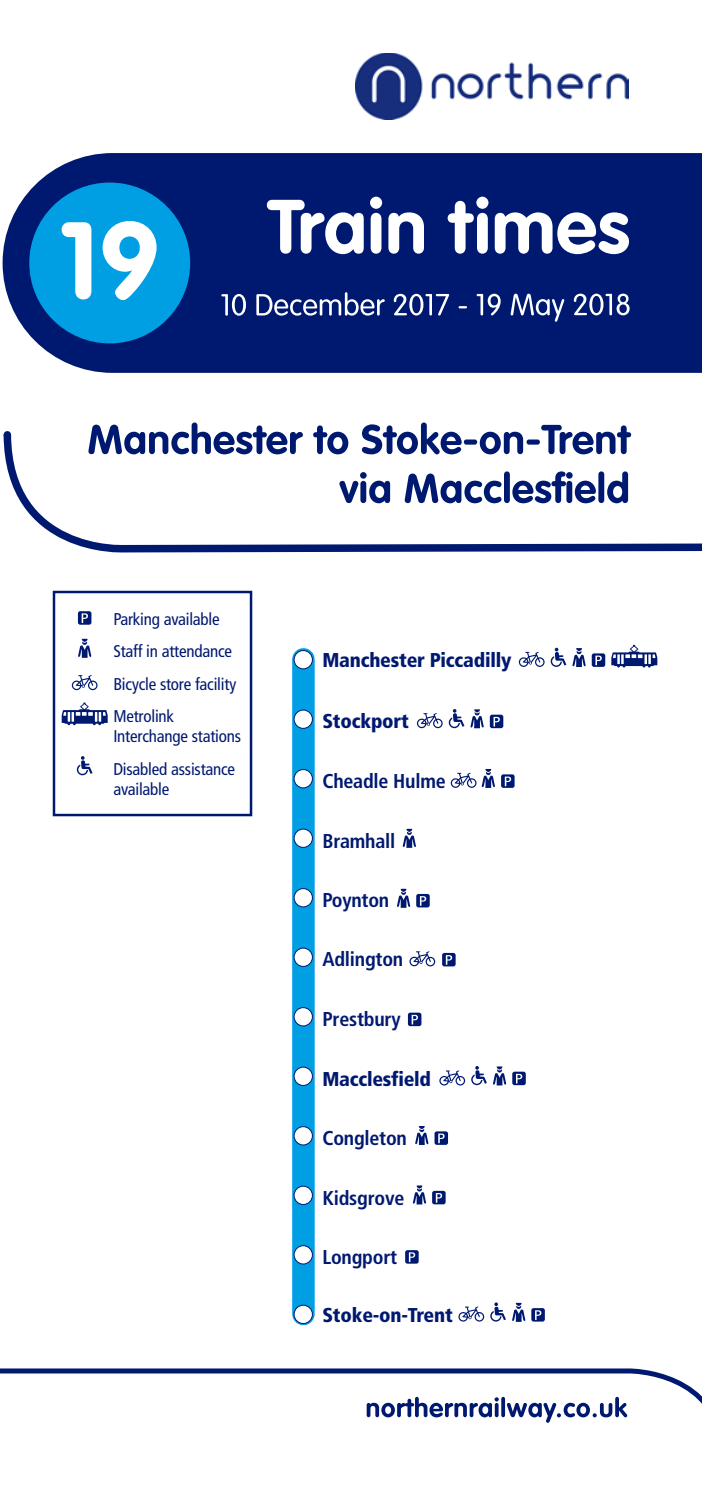
<style>
.page{position:relative;width:702px;height:1489px;background:#fff}
.page>*{position:absolute;margin:0;border:0;box-sizing:border-box;transform-origin:0 0}
.t1{font:700 condensed 20px "Frutiger";letter-spacing:-.01em;color:#001970}
.t2{font:900 condensed 20px "Frutiger";letter-spacing:-.01em;color:#001970}
.t3{font:condensed 17px/32.5px "Frutiger";letter-spacing:-.01em;color:#001970}
</style>
<div class="page">
<div style="left:292px;top:659px;width:23px;height:654px;background:#009fe4"></div>
<div style="left:294px;top:710px;width:18px;height:18px;background:#fff;border-radius:50%"></div>
<div style="left:294px;top:709px;width:19px;height:19px;border:1px solid #001970;border-radius:50%"></div>
<div style="left:294px;top:769px;width:18px;height:18px;background:#fff;border-radius:50%"></div>
<div style="left:294px;top:769px;width:19px;height:19px;border:1px solid #001970;border-radius:50%"></div>
<div style="left:294px;top:829px;width:18px;height:18px;background:#fff;border-radius:50%"></div>
<div style="left:294px;top:828px;width:19px;height:19px;border:1px solid #001970;border-radius:50%"></div>
<div style="left:294px;top:888px;width:18px;height:18px;background:#fff;border-radius:50%"></div>
<div style="left:294px;top:888px;width:19px;height:19px;border:1px solid #001970;border-radius:50%"></div>
<div style="left:294px;top:948px;width:18px;height:18px;background:#fff;border-radius:50%"></div>
<div style="left:294px;top:947px;width:19px;height:19px;border:1px solid #001970;border-radius:50%"></div>
<div style="left:294px;top:1007px;width:18px;height:18px;background:#fff;border-radius:50%"></div>
<div style="left:294px;top:1007px;width:19px;height:19px;border:1px solid #001970;border-radius:50%"></div>
<div style="left:294px;top:1067px;width:18px;height:18px;background:#fff;border-radius:50%"></div>
<div style="left:294px;top:1066px;width:19px;height:19px;border:1px solid #001970;border-radius:50%"></div>
<div style="left:294px;top:1126px;width:18px;height:18px;background:#fff;border-radius:50%"></div>
<div style="left:294px;top:1126px;width:19px;height:19px;border:1px solid #001970;border-radius:50%"></div>
<div style="left:294px;top:1186px;width:18px;height:18px;background:#fff;border-radius:50%"></div>
<div style="left:294px;top:1185px;width:19px;height:19px;border:1px solid #001970;border-radius:50%"></div>
<div style="left:294px;top:1245px;width:18px;height:18px;background:#fff;border-radius:50%"></div>
<div style="left:294px;top:1245px;width:19px;height:19px;border:1px solid #001970;border-radius:50%"></div>
<div style="left:294px;top:1305px;width:18px;height:18px;background:#fff;border-radius:50%"></div>
<div style="left:294px;top:1304px;width:19px;height:19px;border:1px solid #001970;border-radius:50%"></div>
<div style="left:294px;top:650px;width:18px;height:18px;background:#fff;border-radius:50%"></div>
<div style="left:294px;top:650px;width:19px;height:19px;border:1px solid #001970;border-radius:50%"></div>
<svg style="left:550px;top:647px;width:16px;height:20px"></svg>
<div style="left:591px;top:653px;width:14px;height:14px;background:#001970;border-radius:2px"></div>
<svg style="left:595px;top:655px;width:6px;height:10px"></svg>
<svg style="left:519px;top:651px;width:25px;height:16px"></svg>
<svg style="left:448px;top:709px;width:16px;height:19px"></svg>
<div style="left:490px;top:714px;width:13px;height:14px;background:#001970;border-radius:2px"></div>
<svg style="left:493px;top:716px;width:7px;height:10px"></svg>
<svg style="left:501px;top:774px;width:13px;height:13px"></svg>
<svg style="left:505px;top:776px;width:6px;height:10px"></svg>
<svg style="left:416px;top:893px;width:13px;height:14px"></svg>
<svg style="left:420px;top:896px;width:6px;height:9px"></svg>
<svg style="left:442px;top:952px;width:13px;height:14px"></svg>
<svg style="left:446px;top:955px;width:6px;height:9px"></svg>
<div style="left:408px;top:1012px;width:13px;height:14px;background:#001970;border-radius:2px"></div>
<svg style="left:411px;top:1014px;width:7px;height:10px"></svg>
<svg style="left:417px;top:713px;width:25px;height:15px"></svg>
<svg style="left:471px;top:1066px;width:16px;height:19px"></svg>
<div style="left:512px;top:1071px;width:13px;height:14px;background:#001970;border-radius:2px"></div>
<svg style="left:516px;top:1073px;width:6px;height:10px"></svg>
<div style="left:434px;top:1131px;width:14px;height:13px;background:#001970;border-radius:2px"></div>
<svg style="left:438px;top:1133px;width:6px;height:10px"></svg>
<svg style="left:432px;top:1190px;width:13px;height:14px"></svg>
<svg style="left:436px;top:1192px;width:6px;height:10px"></svg>
<svg style="left:405px;top:1249px;width:13px;height:14px"></svg>
<svg style="left:409px;top:1252px;width:6px;height:9px"></svg>
<svg style="left:439px;top:1070px;width:26px;height:15px"></svg>
<svg style="left:490px;top:1302px;width:16px;height:19px"></svg>
<svg style="left:531px;top:1307px;width:14px;height:14px"></svg>
<svg style="left:535px;top:1310px;width:6px;height:9px"></svg>
<svg style="left:458px;top:1306px;width:26px;height:15px"></svg>
<svg style="left:611px;top:645px;width:46px;height:22px"></svg>
<svg style="left:572px;top:648px;width:13px;height:19px"></svg>
<svg style="left:470px;top:709px;width:13px;height:19px"></svg>
<svg style="left:402px;top:828px;width:14px;height:19px"></svg>
<svg style="left:397px;top:888px;width:13px;height:19px"></svg>
<svg style="left:493px;top:1066px;width:13px;height:19px"></svg>
<svg style="left:415px;top:1126px;width:13px;height:18px"></svg>
<svg style="left:413px;top:1185px;width:13px;height:19px"></svg>
<svg style="left:512px;top:1302px;width:13px;height:19px"></svg>
<svg style="left:450px;top:769px;width:45px;height:18px"></svg>
<svg style="left:409px;top:951px;width:26px;height:15px"></svg>
<svg style="left:77px;top:756px;width:15px;height:19px"></svg>
<svg style="left:78px;top:611px;width:13px;height:13px"></svg>
<svg style="left:82px;top:613px;width:6px;height:10px"></svg>
<svg style="left:72px;top:675px;width:26px;height:15px"></svg>
<svg style="left:78px;top:638px;width:13px;height:19px"></svg>
<div style="left:53px;top:590px;width:199px;height:226px;border:2px solid #001970"></div>
<svg style="left:62px;top:702px;width:46px;height:23px"></svg>
<img style="left:356px;top:53px;width:272px;height:67px">
<div style="left:3px;top:153px;width:699px;height:220px;background:#001970"></div>
<div style="left:29px;top:182px;width:161px;height:161px;background:#009fe4;border-radius:50%"></div>
<svg style="left:62px;top:221px;width:95px;height:79px"></svg>
<svg style="left:267px;top:197px;width:362px;height:57px"></svg>
<svg style="left:92px;top:422px;width:535px;height:5px"></svg>
<svg style="left:221px;top:292px;width:408px;height:30px;background:#34478d"></svg>
<svg style="left:0;top:1368px;width:702px;height:55px"></svg>
<svg style="left:366px;top:1396px;width:261px;height:26px"></svg>
<svg style="left:3px;top:427px;width:699px;height:126px"></svg>
<div style="left:4px;top:431px;width:7px;height:7px;background:#001970;border-radius:50%"></div>
<p class="t3" style="left:113px;top:602px;width:124px">Parking available<br>Staff in attendance<br>Bicycle store facility<br>Metrolink</p>
<p class="t3" style="left:113px;top:720px;width:129px">Interchange stations<br>Disabled assistance</p>
<p class="t3" style="left:113px;top:772px;width:58px">available</p>
<p class="t2" style="left:322px;top:648px;width:190px">Manchester Piccadilly</p>
<p class="t2" style="left:322px;top:709px;width:88px">Stockport</p>
<p class="t1" style="left:322px;top:769px;width:125px">Cheadle Hulme</p>
<p class="t1" style="left:322px;top:828px;width:74px">Bramhall</p>
<p class="t1" style="left:322px;top:888px;width:68px">Poynton</p>
<p class="t1" style="left:322px;top:947px;width:82px">Adlington</p>
<p class="t1" style="left:322px;top:1007px;width:80px">Prestbury</p>
<p class="t2" style="left:322px;top:1066px;width:110px">Macclesfield</p>
<p class="t1" style="left:322px;top:1126px;width:86px">Congleton</p>
<p class="t1" style="left:322px;top:1185px;width:83px">Kidsgrove</p>
<p class="t1" style="left:322px;top:1244px;width:76px">Longport</p>
<p class="t2" style="left:322px;top:1302px;width:132px">Stoke-on-Trent</p>
</div>
